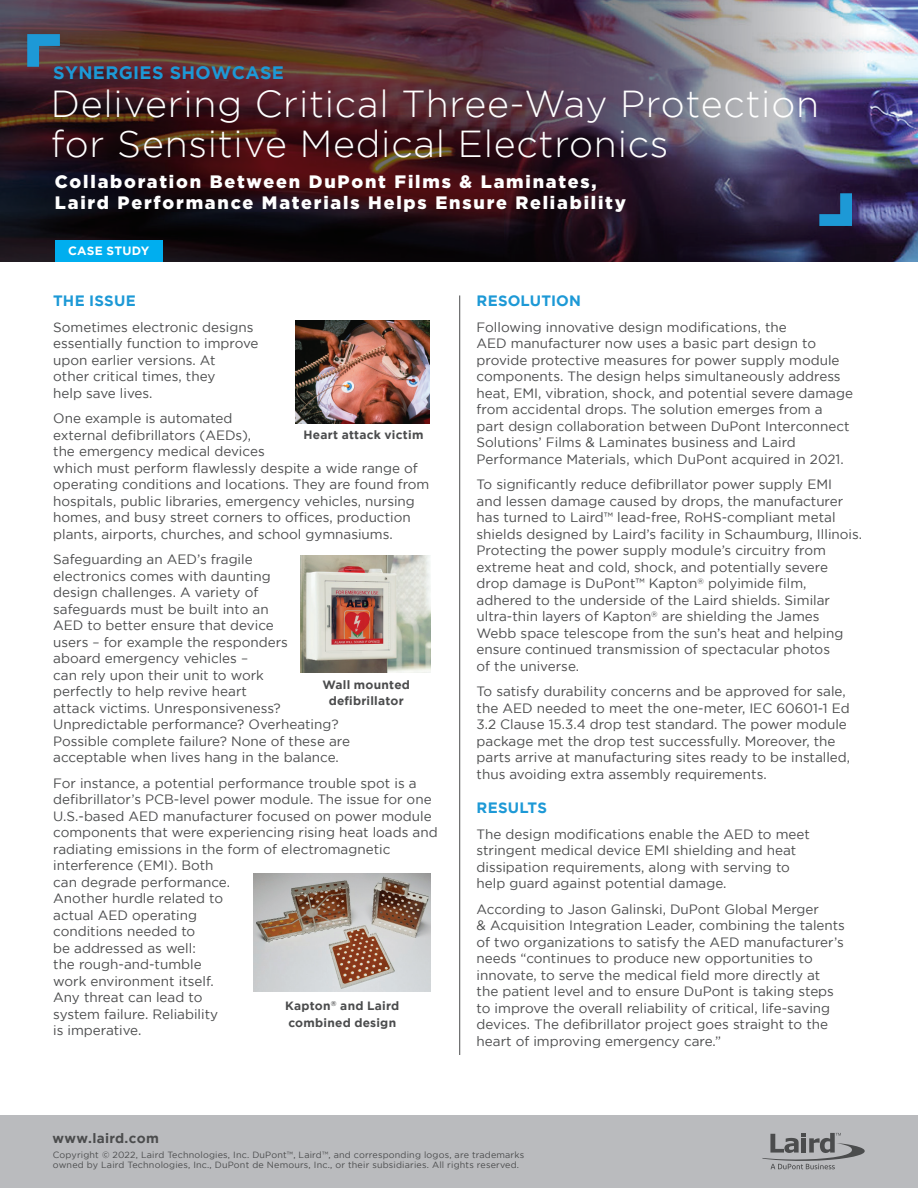
<style>
.page{position:relative;width:918px;height:1188px;background:#fff}
.page>*{position:absolute;margin:0;border:0;box-sizing:border-box;transform-origin:0 0}
.t1{font:300 37.5px/40.5px "Gotham";letter-spacing:.02em;color:#fff}
.t2{font:900 18px/21.6px "Gotham";letter-spacing:.1em;color:#fff}
.t3{font:700 18px "Gotham";letter-spacing:.02em;color:#1d99d6}
.t4{font:700 15px "Gotham";letter-spacing:.015em;color:#1d99d6}
.t5{font:13.5px/16.5px "Gotham";color:#4b4c4d}
.t6{font:700 13.5px "Gotham";letter-spacing:.02em;color:#4b4c4d}
.t7{font:700 12px/16.5px "Gotham";letter-spacing:.02em;color:#4b4c4d;text-align:center}
.t8{font:700 12px "Gotham";letter-spacing:.02em;color:#fff}
.t9{font:9px/10.5px "Gotham";letter-spacing:.02em;color:#4b4c4d}
</style>
<div class="page">
<div style="left:0;top:1115px;width:918px;height:73px;background:#babbbe"></div>
<svg style="left:762px;top:1133px;width:103px;height:36px"></svg>
<img style="left:0;top:0;width:918px;height:262px">
<svg style="left:819px;top:193px;width:33px;height:33px"></svg>
<svg style="left:27px;top:34px;width:33px;height:33px"></svg>
<hr style="left:459px;top:295px;width:1px;height:760px;background:#4b4c4d">
<img style="left:295px;top:320px;width:134px;height:104px">
<img style="left:254px;top:873px;width:176px;height:119px">
<img style="left:300px;top:556px;width:130px;height:117px">
<div style="left:55px;top:240px;width:108px;height:22px;background:#00aeef"></div>
<h2 class="t3" style="left:53px;top:62px;width:232px">SYNERGIES SHOWCASE</h2>
<h1 class="t1" style="left:51px;top:83px;width:770px">Delivering Critical Three-Way Protection for Sensitive Medical Electronics</h1>
<h2 class="t2" style="left:55px;top:170px;width:573px">Collaboration Between DuPont Films &amp; Laminates,<br>Laird Performance Materials Helps Ensure Reliability</h2>
<p class="t8" style="left:68px;top:244px;width:83px">CASE STUDY</p>
<p class="t4" style="left:53px;top:292px;width:84px">THE ISSUE</p>
<p class="t5" style="left:53px;top:319px;width:207px">Sometimes electronic designs essentially function to improve upon earlier versions. At<br>other critical times, they<br>help save lives.</p>
<p class="t5" style="left:53px;top:410px;width:378px">One example is automated<br>external defibrillators (AEDs),<br>the emergency medical devices<br>which must perform flawlessly despite a wide range of operating conditions and locations. They are found from hospitals, public libraries, emergency vehicles, nursing homes, and busy street corners to offices, production plants, airports, churches, and school gymnasiums.</p>
<p class="t5" style="left:53px;top:551px;width:298px">Safeguarding an AED’s fragile<br>electronics comes with daunting<br>design challenges. A variety of<br>safeguards must be built into an<br>AED to better ensure that device<br>users – for example the responders<br>aboard emergency vehicles –<br>can rely upon their unit to work<br>perfectly to help revive heart<br>attack victims. Unresponsiveness?<br>Unpredictable performance? Overheating?<br>Possible complete failure? None of these are acceptable when lives hang in the balance.</p>
<p class="t5" style="left:53px;top:775px;width:386px">For instance, a potential performance trouble spot is a defibrillator’s PCB-level power module. The issue for one U.S.-based AED manufacturer focused on power module components that were experiencing rising heat loads and radiating emissions in the form of electromagnetic interference (EMI). Both<br>can degrade performance.<br>Another hurdle related to<br>actual AED operating<br>conditions needed to<br>be addressed as well:<br>the rough-and-tumble<br>work environment itself.<br>Any threat can lead to<br>system failure. Reliability<br>is imperative.</p>
<p class="t7" style="left:303px;top:426px;width:121px">Heart attack victim</p>
<p class="t7" style="left:322px;top:676px;width:89px">Wall mounted defibrillator</p>
<p class="t7" style="left:285px;top:998px;width:116px;text-align:left">Kapton<sup>®</sup> and Laird combined design</p>
<p class="t6" style="left:53px;top:1130px;width:108px">www.laird.com</p>
<p class="t4" style="left:477px;top:292px;width:106px">RESOLUTION</p>
<p class="t5" style="left:477px;top:319px;width:378px">Following innovative design modifications, the<br>AED manufacturer now uses a basic part design to provide protective measures for power supply module components. The design helps simultaneously address heat, EMI, vibration, shock, and potential severe damage from accidental drops. The solution emerges from a part design collaboration between DuPont Interconnect Solutions’ Films &amp; Laminates business and Laird Performance Materials, which DuPont acquired in 2021.</p>
<p class="t5" style="left:477px;top:476px;width:387px">To significantly reduce defibrillator power supply EMI<br>and lessen damage caused by drops, the manufacturer has turned to Laird™ lead-free, RoHS-compliant metal shields designed by Laird’s facility in Schaumburg, Illinois.<br>Protecting the power supply module’s circuitry from extreme heat and cold, shock, and potentially severe drop damage is DuPont™ Kapton<sup>®</sup> polyimide film, adhered to the underside of the Laird shields. Similar ultra-thin layers of Kapton<sup>®</sup> are shielding the James Webb space telescope from the sun’s heat and helping ensure continued transmission of spectacular photos<br>of the universe.</p>
<p class="t5" style="left:477px;top:683px;width:375px">To satisfy durability concerns and be approved for sale, the AED needed to meet the one-meter, IEC 60601-1 Ed 3.2 Clause 15.3.4 drop test standard. The power module package met the drop test successfully. Moreover, the parts arrive at manufacturing sites ready to be installed, thus avoiding extra assembly requirements.</p>
<p class="t4" style="left:477px;top:799px;width:72px">RESULTS</p>
<p class="t5" style="left:477px;top:826px;width:335px">The design modifications enable the AED to meet stringent medical device EMI shielding and heat dissipation requirements, along with serving to help guard against potential damage.</p>
<p class="t5" style="left:477px;top:901px;width:370px">According to Jason Galinski, DuPont Global Merger<br>&amp; Acquisition Integration Leader, combining the talents of two organizations to satisfy the AED manufacturer’s needs “continues to produce new opportunities to innovate, to serve the medical field more directly at the patient level and to ensure DuPont is taking steps to improve the overall reliability of critical, life-saving devices. The defibrillator project goes straight to the heart of improving emergency care.”</p>
<p class="t9" style="left:53px;top:1149px;width:473px">Copyright © 2022, Laird Technologies, Inc. DuPont™, Laird™, and corresponding logos, are trademarks owned by Laird Technologies, Inc., DuPont de Nemours, Inc., or their subsidiaries. All rights reserved.</p>
</div>
